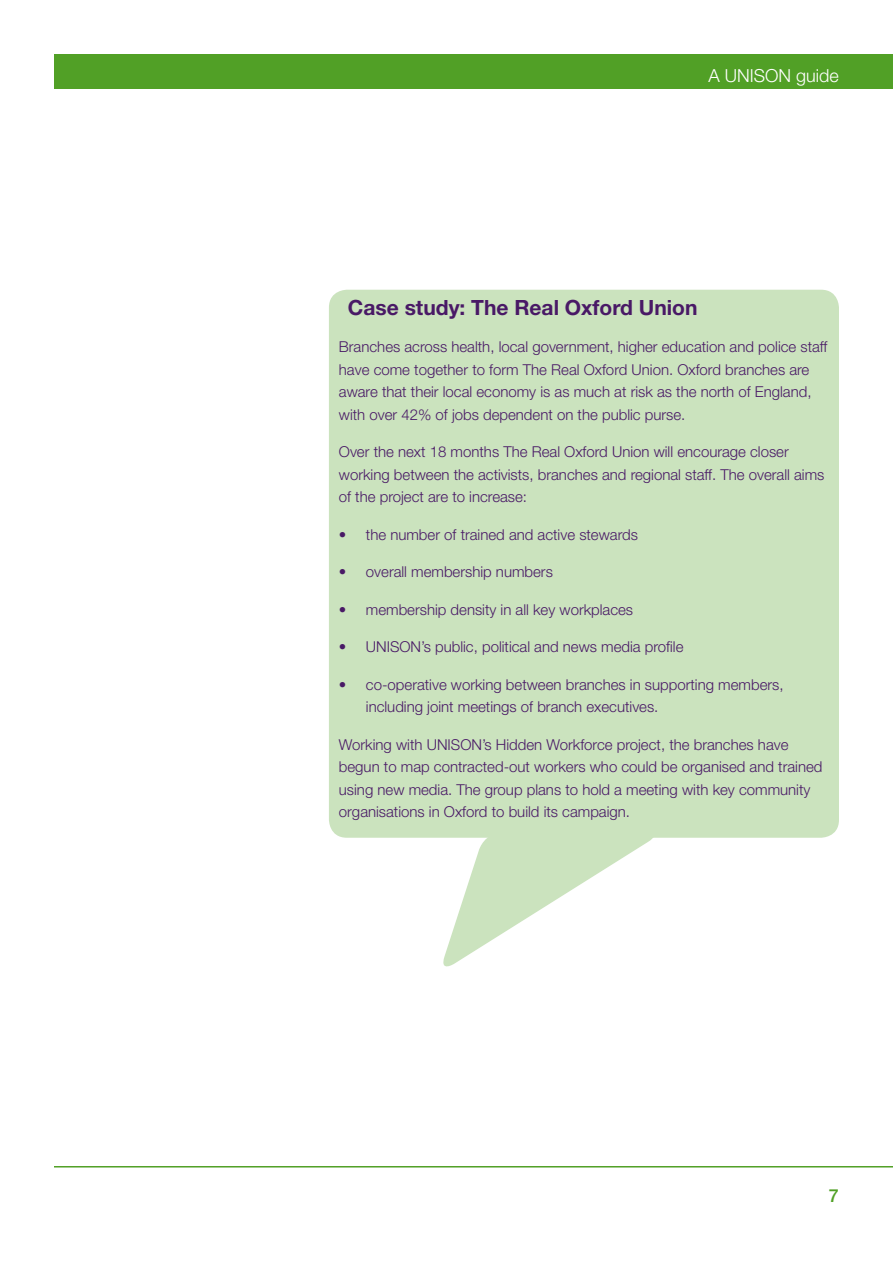
<style>
.page{position:relative;width:893px;height:1263px;background:#fff}
.page>*{position:absolute;margin:0;border:0;box-sizing:border-box;transform-origin:0 0}
.t1{font:700 21px "Helvetica Neue";color:#491966}
.t2{font:300 18px "Helvetica Neue";color:#fff}
.t3{font:500 18px "Helvetica Neue";color:#51a026}
.t4{font:300 15px/22.5px "Helvetica Neue";color:#491966}
</style>
<div class="page">
<div style="left:54px;top:54px;width:839px;height:34px;background:#51a026"></div>
<hr style="left:54px;top:1166px;width:839px;height:1px;background:#51a026">
<div style="left:329px;top:290px;width:510px;height:548px;background:#cbe3be;border-radius:18px"></div>
<svg style="left:439px;top:837px;width:224px;height:130px"></svg>
<p class="t2" style="left:709px;top:65px;width:132px">A UNISON guide</p>
<h1 class="t1" style="left:348px;top:294px;width:351px">Case study: The Real Oxford Union</h1>
<p class="t4" style="left:339px;top:335px;width:490px">Branches across health, local government, higher education and police staff have come together to form The Real Oxford Union. Oxford branches are aware that their local economy is as much at risk as the north of England, with over 42% of jobs dependent on the public purse.</p>
<p class="t4" style="left:339px;top:440px;width:487px">Over the next 18 months The Real Oxford Union will encourage closer working between the activists, branches and regional staff. The overall aims of the project are to increase:</p>
<p class="t4" style="left:339px;top:523px;width:301px">• the number of trained and active stewards</p>
<p class="t4" style="left:339px;top:560px;width:215px">• overall membership numbers</p>
<p class="t4" style="left:339px;top:598px;width:296px">• membership density in all key workplaces</p>
<p class="t4" style="left:339px;top:635px;width:346px">• UNISON’s public, political and news media profile</p>
<p class="t4" style="left:366px;top:673px;width:419px;text-indent:-27px">• co-operative working between branches in supporting members, including joint meetings of branch executives.</p>
<p class="t4" style="left:339px;top:733px;width:485px">Working with UNISON’s Hidden Workforce project, the branches have begun to map contracted-out workers who could be organised and trained using new media. The group plans to hold a meeting with key community organisations in Oxford to build its campaign.</p>
<p class="t3" style="left:829px;top:1184px;width:12px">7</p>
</div>
